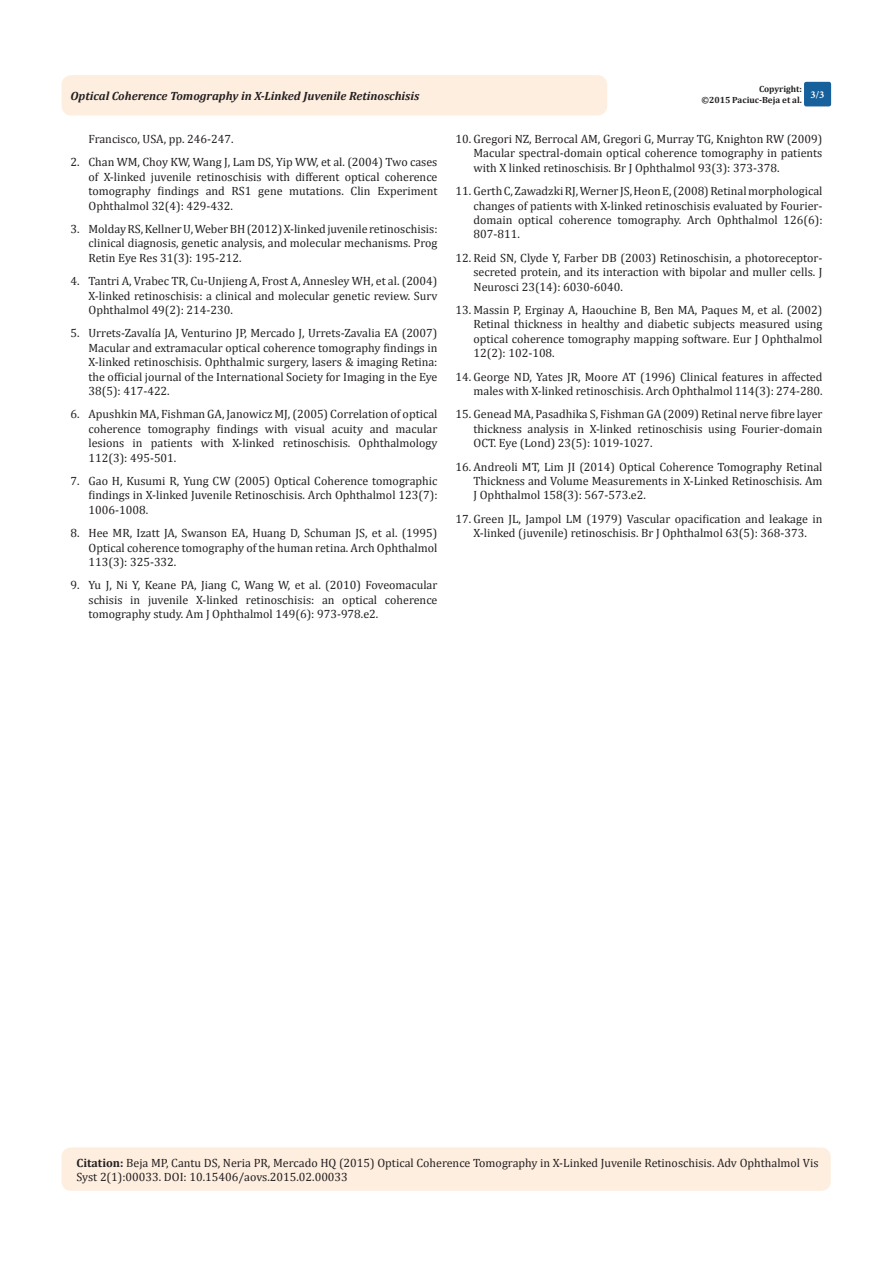
<style>
.page{position:relative;width:893px;height:1263px;background:#fff}
.page>*{position:absolute;margin:0;border:0;box-sizing:border-box;transform-origin:0 0}
.t1{font:12px/14.4px "Cambria";color:#231f20;text-align:justify}
.t2{font:italic 700 12px "Cambria";color:#231f20}
.t3{font:700 10.5px "Minion Pro";color:#fff}
.t4{font:700 9px "Cambria";color:#231f20}
.s1{font-weight:700}
</style>
<div class="page">
<div style="left:62px;top:75px;width:545px;height:41px;background:#feeee0;border-radius:10px"></div>
<div style="left:62px;top:1147px;width:769px;height:44px;background:#feeee0;border-radius:10px"></div>
<div style="left:804px;top:82px;width:27px;height:24px;background:#16609c;border-radius:2px"></div>
<p class="t2" style="left:70px;top:87px;width:350px">Optical Coherence Tomography in X-Linked Juvenile Retinoschisis</p>
<p class="t1" style="left:88px;top:132px;width:147px">Francisco, USA, pp. 246-247.</p>
<p class="t1" style="left:88px;top:155px;width:350px;text-indent:-18px">2. Chan WM, Choy KW, Wang J, Lam DS, Yip WW, et al. (2004) Two cases of X-linked juvenile retinoschisis with different optical coherence tomography findings and RS1 gene mutations. Clin Experiment Ophthalmol 32(4): 429-432.</p>
<p class="t1" style="left:88px;top:222px;width:350px;text-indent:-18px">3. Molday RS, Kellner U, Weber BH (2012) X-linked juvenile retinoschisis: clinical diagnosis, genetic analysis, and molecular mechanisms. Prog Retin Eye Res 31(3): 195-212.</p>
<p class="t1" style="left:88px;top:274px;width:350px;text-indent:-18px">4. Tantri A, Vrabec TR, Cu-Unjieng A, Frost A, Annesley WH, et al. (2004)<br>X-linked retinoschisis: a clinical and molecular genetic review. Surv Ophthalmol 49(2): 214-230.</p>
<p class="t1" style="left:88px;top:326px;width:350px;text-indent:-18px">5. Urrets-Zavalía JA, Venturino JP, Mercado J, Urrets-Zavalia EA (2007)<br>Macular and extramacular optical coherence tomography findings in X-linked retinoschisis. Ophthalmic surgery, lasers &amp; imaging Retina: the official journal of the International Society for Imaging in the Eye 38(5): 417-422.</p>
<p class="t1" style="left:88px;top:407px;width:350px;text-indent:-18px">6. Apushkin MA, Fishman GA, Janowicz MJ, (2005) Correlation of optical coherence tomography findings with visual acuity and macular lesions in patients with X-linked retinoschisis. Ophthalmology 112(3): 495-501.</p>
<p class="t1" style="left:88px;top:474px;width:350px;text-indent:-18px">7. Gao H, Kusumi R, Yung CW (2005) Optical Coherence tomographic findings in X-linked Juvenile Retinoschisis. Arch Ophthalmol 123(7):<br>1006-1008.</p>
<p class="t1" style="left:88px;top:526px;width:350px;text-indent:-18px">8. Hee MR, Izatt JA, Swanson EA, Huang D, Schuman JS, et al. (1995)<br>Optical coherence tomography of the human retina. Arch Ophthalmol 113(3): 325-332.</p>
<p class="t1" style="left:88px;top:578px;width:350px;text-indent:-18px">9. Yu J, Ni Y, Keane PA, Jiang C, Wang W, et al. (2010) Foveomacular schisis in juvenile X-linked retinoschisis: an optical coherence tomography study. Am J Ophthalmol 149(6): 973-978.e2.</p>
<p class="t4" style="left:759px;top:83px;width:44px">Copyright:</p>
<p class="t4" style="left:701px;top:94px;width:102px">©2015 Paciuc-Beja et al.</p>
<p class="t3" style="left:810px;top:87px;width:15px">3/3</p>
<p class="t1" style="left:473px;top:132px;width:350px;text-indent:-18px">10. Gregori NZ, Berrocal AM, Gregori G, Murray TG, Knighton RW (2009)<br>Macular spectral-domain optical coherence tomography in patients with X linked retinoschisis. Br J Ophthalmol 93(3): 373-378.</p>
<p class="t1" style="left:473px;top:184px;width:350px;text-indent:-18px">11. Gerth C, Zawadzki RJ, Werner JS, Heon E, (2008) Retinal morphological changes of patients with X-linked retinoschisis evaluated by Fourier&shy;domain optical coherence tomography. Arch Ophthalmol 126(6):<br>807-811.</p>
<p class="t1" style="left:473px;top:250px;width:350px;text-indent:-18px">12. Reid SN, Clyde Y, Farber DB (2003) Retinoschisin, a photoreceptor&shy;secreted protein, and its interaction with bipolar and muller cells. J Neurosci 23(14): 6030-6040.</p>
<p class="t1" style="left:473px;top:303px;width:350px;text-indent:-18px">13. Massin P, Erginay A, Haouchine B, Ben MA, Paques M, et al. (2002)<br>Retinal thickness in healthy and diabetic subjects measured using optical coherence tomography mapping software. Eur J Ophthalmol 12(2): 102-108.</p>
<p class="t1" style="left:455px;top:369px;width:368px;text-align:right">14. George ND, Yates JR, Moore AT (1996) Clinical features in affected males with X-linked retinoschisis. Arch Ophthalmol 114(3): 274-280.</p>
<p class="t1" style="left:473px;top:407px;width:350px;text-indent:-18px">15. Genead MA, Pasadhika S, Fishman GA (2009) Retinal nerve fibre layer thickness analysis in X-linked retinoschisis using Fourier-domain OCT. Eye (Lond) 23(5): 1019-1027.</p>
<p class="t1" style="left:473px;top:459px;width:350px;text-indent:-18px">16. Andreoli MT, Lim JI (2014) Optical Coherence Tomography Retinal Thickness and Volume Measurements in X-Linked Retinoschisis. Am J Ophthalmol 158(3): 567-573.e2.</p>
<p class="t1" style="left:455px;top:511px;width:368px;text-align:center">17. Green JL, Jampol LM (1979) Vascular opacification and leakage in<br>X-linked (juvenile) retinoschisis. Br J Ophthalmol 63(5): 368-373.</p>
<p class="t1" style="left:76px;top:1155px;width:744px"><span class="s1">Citation:</span> Beja MP, Cantu DS, Neria PR, Mercado HQ (2015) Optical Coherence Tomography in X-Linked Juvenile Retinoschisis. Adv Ophthalmol Vis<br>Syst 2(1):00033. DOI: 10.15406/aovs.2015.02.00033</p>
</div>
